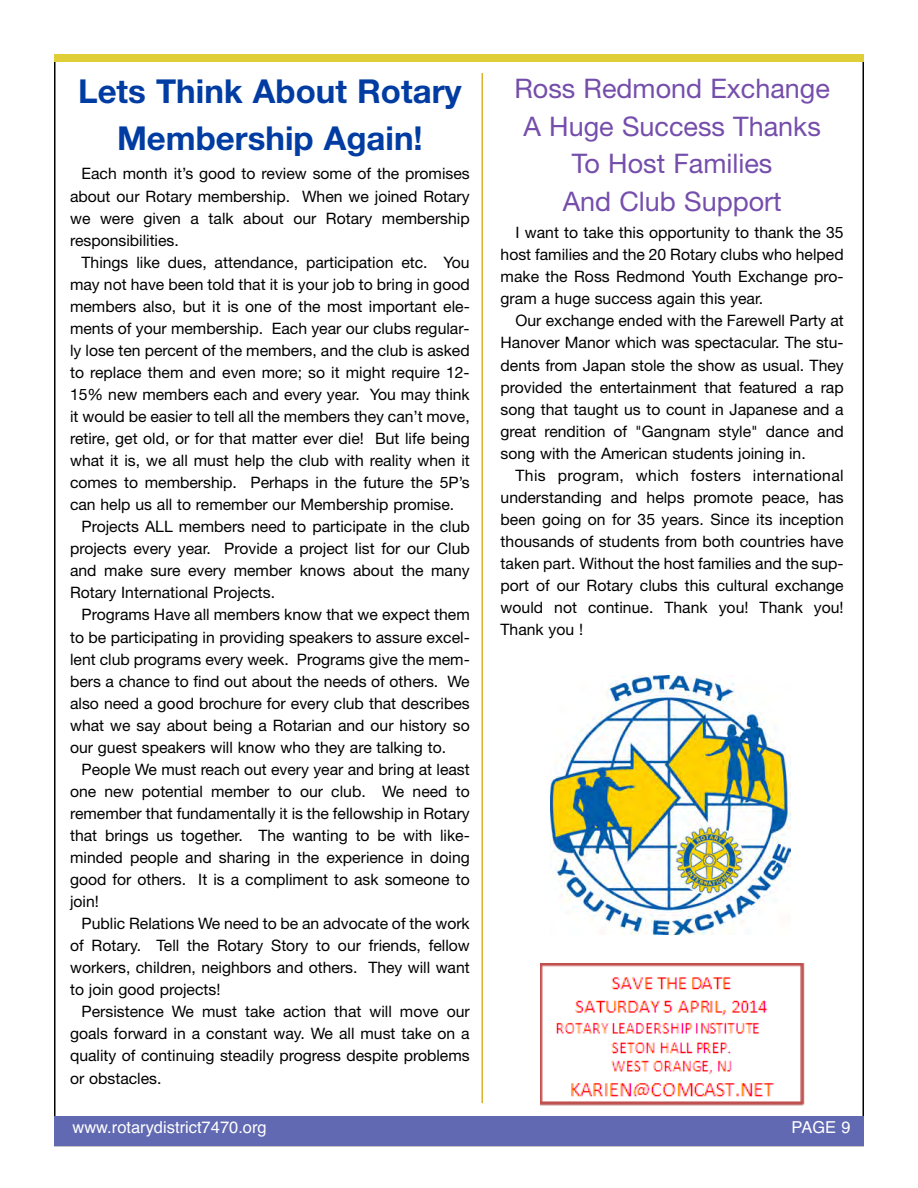
<style>
.page{position:relative;width:918px;height:1188px;background:#fff}
.page>*{position:absolute;margin:0;border:0;box-sizing:border-box;transform-origin:0 0}
.t1{font:700 33px/47.2px "Helvetica Neue";color:#003ca2;text-align:center}
.t2{font:27px/37.8px "Helvetica Neue";color:#754eac;text-align:center}
.t3{font:16.5px "Helvetica";color:#fff}
.t4{font:15.75px/22px "Helvetica Neue";color:#000;text-align:justify}
</style>
<div class="page">
<div style="left:54px;top:1116px;width:810px;height:30px;background:#6069b1"></div>
<div style="left:54px;top:54px;width:810px;height:8px;background:#dfce38"></div>
<img style="left:541px;top:964px;width:264px;height:142px">
<hr style="left:481px;top:73px;width:2px;height:1030px;background:#dab328">
<img style="left:550px;top:675px;width:240px;height:259px">
<h1 class="t1" style="left:78px;top:67px;width:385px">Lets Think About Rotary<br>Membership Again!</h1>
<p class="t4" style="left:70px;top:163px;width:401px;text-indent:11px">Each month it’s good to review some of the promises about our Rotary membership. When we joined Rotary we were given a talk about our Rotary membership responsibilities.</p>
<p class="t4" style="left:82px;top:251px;width:390px">Things like dues, attendance, participation etc. You</p>
<p class="t4" style="left:70px;top:273px;width:401px">may not have been told that it is your job to bring in good</p>
<p class="t4" style="left:70px;top:295px;width:401px">members also, but it is one of the most important ele-</p>
<p class="t4" style="left:70px;top:317px;width:401px">ments of your membership. Each year our clubs regular-</p>
<p class="t4" style="left:70px;top:339px;width:401px">ly lose ten percent of the members, and the club is asked</p>
<p class="t4" style="left:70px;top:361px;width:401px">to replace them and even more; so it might require 12-</p>
<p class="t4" style="left:70px;top:383px;width:401px">15% new members each and every year. You may think</p>
<p class="t4" style="left:70px;top:405px;width:401px">it would be easier to tell all the members they can’t move,</p>
<p class="t4" style="left:70px;top:427px;width:401px">retire, get old, or for that matter ever die! But life being</p>
<p class="t4" style="left:70px;top:449px;width:401px">what it is, we all must help the club with reality when it</p>
<p class="t4" style="left:70px;top:471px;width:401px">comes to membership. Perhaps in the future the 5P’s</p>
<p class="t4" style="left:70px;top:493px;width:386px">can help us all to remember our Membership promise.</p>
<p class="t4" style="left:82px;top:515px;width:390px">Projects ALL members need to participate in the club</p>
<p class="t4" style="left:70px;top:537px;width:401px">projects every year. Provide a project list for our Club</p>
<p class="t4" style="left:70px;top:560px;width:401px">and make sure every member knows about the many</p>
<p class="t4" style="left:70px;top:582px;width:207px">Rotary International Projects.</p>
<p class="t4" style="left:82px;top:604px;width:390px">Programs Have all members know that we expect them</p>
<p class="t4" style="left:70px;top:626px;width:401px">to be participating in providing speakers to assure excel-</p>
<p class="t4" style="left:70px;top:648px;width:401px">lent club programs every week. Programs give the mem-</p>
<p class="t4" style="left:70px;top:670px;width:401px">bers a chance to find out about the needs of others. We</p>
<p class="t4" style="left:70px;top:692px;width:401px">also need a good brochure for every club that describes</p>
<p class="t4" style="left:70px;top:714px;width:401px">what we say about being a Rotarian and our history so</p>
<p class="t4" style="left:70px;top:736px;width:378px">our guest speakers will know who they are talking to.</p>
<p class="t4" style="left:82px;top:758px;width:390px">People We must reach out every year and bring at least</p>
<p class="t4" style="left:70px;top:780px;width:401px">one new potential member to our club. We need to</p>
<p class="t4" style="left:70px;top:802px;width:401px">remember that fundamentally it is the fellowship in Rotary</p>
<p class="t4" style="left:70px;top:824px;width:401px">that brings us together. The wanting to be with like-</p>
<p class="t4" style="left:70px;top:846px;width:401px">minded people and sharing in the experience in doing</p>
<p class="t4" style="left:70px;top:868px;width:401px">good for others. It is a compliment to ask someone to</p>
<p class="t4" style="left:70px;top:890px;width:30px">join!</p>
<p class="t4" style="left:82px;top:912px;width:390px">Public Relations We need to be an advocate of the work</p>
<p class="t4" style="left:70px;top:934px;width:401px">of Rotary. Tell the Rotary Story to our friends, fellow</p>
<p class="t4" style="left:70px;top:956px;width:401px">workers, children, neighbors and others. They will want</p>
<p class="t4" style="left:70px;top:978px;width:152px">to join good projects!</p>
<p class="t4" style="left:82px;top:1001px;width:390px">Persistence We must take action that will move our</p>
<p class="t4" style="left:70px;top:1023px;width:401px">goals forward in a constant way. We all must take on a</p>
<p class="t4" style="left:70px;top:1045px;width:401px">quality of continuing steadily progress despite problems</p>
<p class="t4" style="left:70px;top:1067px;width:93px">or obstacles.</p>
<h2 class="t2" style="left:514px;top:69px;width:317px">Ross Redmond Exchange<br>A Huge Success Thanks<br>To Host Families<br>And Club Support</h2>
<p class="t4" style="left:501px;top:221px;width:345px;text-indent:15px">I want to take this opportunity to thank the 35 host families and the 20 Rotary clubs who helped make the Ross Redmond Youth Exchange pro&shy;gram a huge success again this year.</p>
<p class="t4" style="left:501px;top:310px;width:345px;text-indent:15px">Our exchange ended with the Farewell Party at Hanover Manor which was spectacular. The stu&shy;dents from Japan stole the show as usual. They provided the entertainment that featured a rap song that taught us to count in Japanese and a great rendition of "Gangnam style" dance and song with the American students joining in.</p>
<p class="t4" style="left:501px;top:464px;width:345px;text-indent:15px">This program, which fosters international understanding and helps promote peace, has been going on for 35 years. Since its inception thousands of students from both countries have taken part. Without the host families and the sup&shy;port of our Rotary clubs this cultural exchange would not continue. Thank you! Thank you!<br>Thank you !</p>
<p class="t3" style="left:72px;top:1118px;width:196px">www.rotarydistrict7470.org</p>
<p class="t3" style="left:792px;top:1118px;width:60px">PAGE 9</p>
</div>
